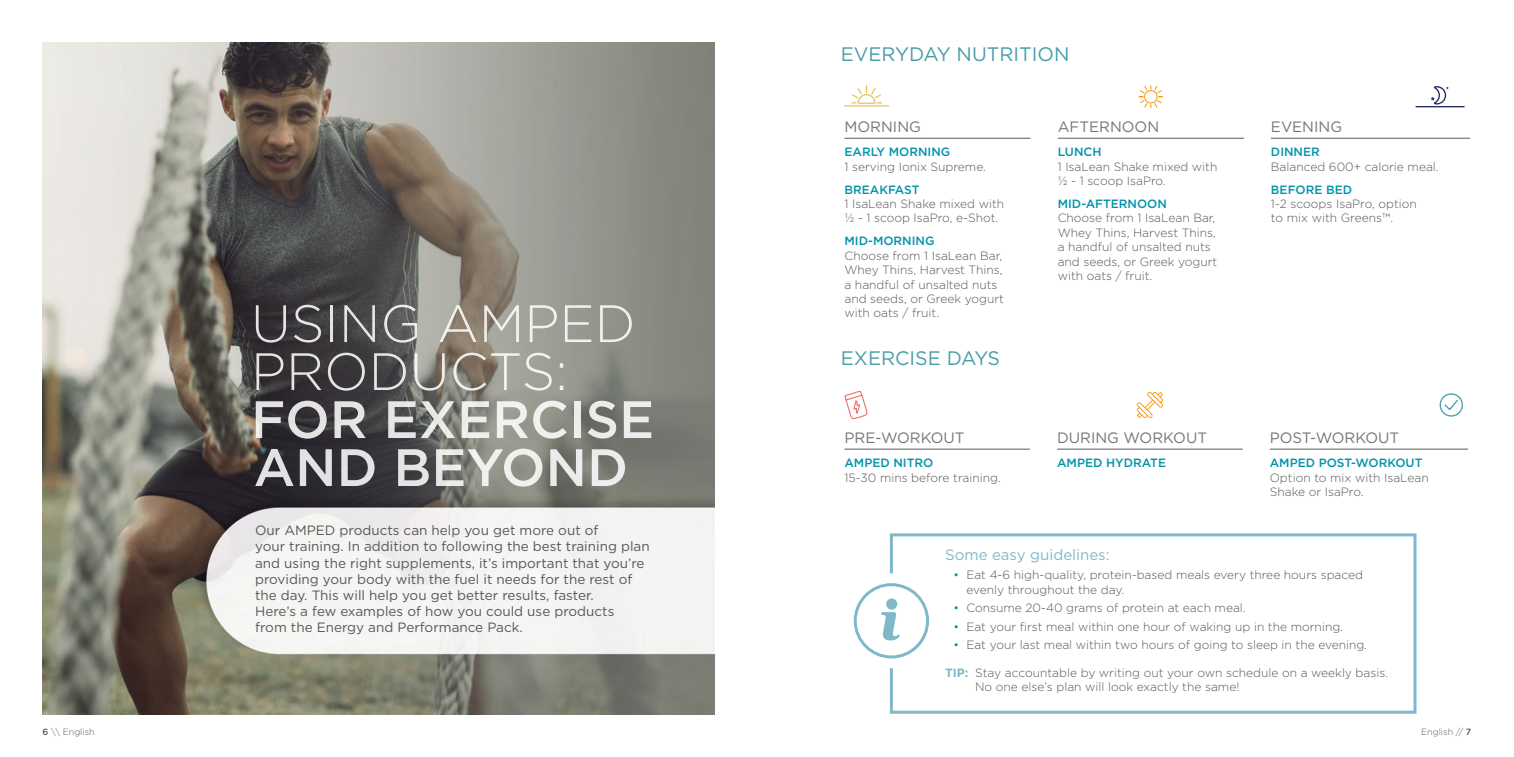
<style>
.page{position:relative;width:1514px;height:757px;background:#fff}
.page>*{position:absolute;margin:0;border:0;box-sizing:border-box;transform-origin:0 0}
.t1{font:500 52.5px/48px "Gotham";color:#fff}
.t2{font:300 52.5px/48px "Gotham";color:#fff}
.t3{font:19.5px "Gotham";color:#489da8}
.t4{font:15px "Gotham";color:#787374}
.t5{font:15px "Gotham";color:#7fb9c9}
.t6{font:13.5px/16.2px "Gotham";color:#575756}
.t7{font:300 12px/14.4px "Gotham";color:#575756}
.t8{font:500 12px "Gotham";color:#0093aa}
.t9{font:300 9px "Gotham";color:#575756}
.s1{color:#0093aa}
.s2{font-weight:700;color:#7fb9c9}
.s3{font-weight:500}
</style>
<div class="page">
<img style="left:43px;top:43px;width:671px;height:671px">
<hr style="left:844px;top:138px;width:187px;height:1px;background:#5b595a">
<hr style="left:1058px;top:138px;width:186px;height:1px;background:#5b595a">
<hr style="left:1271px;top:138px;width:199px;height:1px;background:#5b595a">
<svg style="left:844px;top:85px;width:45px;height:21px"></svg>
<svg style="left:1138px;top:85px;width:25px;height:23px"></svg>
<svg style="left:1415px;top:86px;width:49px;height:21px"></svg>
<hr style="left:844px;top:449px;width:186px;height:1px;background:#5b595a">
<hr style="left:1057px;top:449px;width:186px;height:1px;background:#5b595a">
<hr style="left:1270px;top:449px;width:198px;height:1px;background:#5b595a">
<svg style="left:844px;top:390px;width:24px;height:30px"></svg>
<svg style="left:1137px;top:392px;width:26px;height:26px"></svg>
<div style="left:1439px;top:393px;width:24px;height:24px;border:1px solid #489da8;border-radius:50%"></div>
<svg style="left:1444px;top:399px;width:14px;height:11px"></svg>
<div style="left:890px;top:533px;width:526px;height:181px;border:3px solid #7fb9c9"></div>
<svg style="left:852px;top:582px;width:78px;height:78px"></svg>
<div style="left:844px;top:573px;width:95px;height:95px;border:16px solid #fff;border-radius:50%"></div>
<div style="left:855px;top:585px;width:72px;height:72px;background:#fff;border-radius:50%"></div>
<div style="left:854px;top:583px;width:75px;height:75px;border:3px solid #7fb9c9;border-radius:50%"></div>
<div style="left:886px;top:598px;width:11px;height:12px;background:#7fb9c9;border-radius:50%"></div>
<svg style="left:881px;top:612px;width:19px;height:28px"></svg>
<h1 class="t2" style="left:251px;top:298px;width:386px">USING AMPED<br>PRODUCTS:</h1>
<h1 class="t1" style="left:251px;top:395px;width:405px">FOR EXERCISE<br>AND BEYOND</h1>
<p class="t6" style="left:255px;top:522px;width:396px">Our AMPED products can help you get more out of<br>your training. In addition to following the best training plan and using the right supplements, it’s important that you’re providing your body with the fuel it needs for the rest of the day. This will help you get better results, faster.<br>Here’s a few examples of how you could use products<br>from the Energy and Performance Pack.</p>
<h2 class="t3" style="left:841px;top:41px;width:230px">EVERYDAY NUTRITION</h2>
<p class="t4" style="left:844px;top:117px;width:78px">MORNING</p>
<p class="t4" style="left:1058px;top:117px;width:103px">AFTERNOON</p>
<p class="t4" style="left:1271px;top:117px;width:73px">EVENING</p>
<p class="t8" style="left:844px;top:144px;width:107px">EARLY MORNING</p>
<p class="t7" style="left:844px;top:159px;width:143px">1 serving Ionix Supreme.</p>
<p class="t8" style="left:844px;top:182px;width:77px">BREAKFAST</p>
<p class="t7" style="left:844px;top:196px;width:161px">1 IsaLean Shake mixed with ½ - 1 scoop IsaPro, e-Shot.</p>
<p class="t8" style="left:844px;top:233px;width:91px">MID-MORNING</p>
<p class="t7" style="left:844px;top:248px;width:161px">Choose from 1 IsaLean Bar,<br>Whey Thins, Harvest Thins, a handful of unsalted nuts and seeds, or Greek yogurt with oats / fruit.</p>
<p class="t8" style="left:1058px;top:144px;width:45px">LUNCH</p>
<p class="t7" style="left:1058px;top:159px;width:161px">1 IsaLean Shake mixed with ½ - 1 scoop IsaPro.</p>
<p class="t8" style="left:1058px;top:196px;width:111px">MID-AFTERNOON</p>
<p class="t7" style="left:1058px;top:211px;width:161px">Choose from 1 IsaLean Bar,<br>Whey Thins, Harvest Thins, a handful of unsalted nuts and seeds, or Greek yogurt with oats / fruit.</p>
<p class="t8" style="left:1271px;top:144px;width:50px">DINNER</p>
<p class="t7" style="left:1271px;top:159px;width:169px">Balanced 600+ calorie meal.</p>
<p class="t8" style="left:1271px;top:182px;width:83px">BEFORE BED</p>
<p class="t7" style="left:1271px;top:196px;width:147px">1-2 scoops IsaPro, option to mix with Greens™.</p>
<h2 class="t3" style="left:841px;top:346px;width:161px">EXERCISE DAYS</h2>
<p class="t4" style="left:844px;top:428px;width:122px">PRE-WORKOUT</p>
<p class="t4" style="left:1057px;top:428px;width:151px">DURING WORKOUT</p>
<p class="t4" style="left:1270px;top:428px;width:131px">POST-WORKOUT</p>
<p class="t8" style="left:844px;top:455px;width:90px">AMPED NITRO</p>
<p class="t7" style="left:844px;top:470px;width:158px">15-30 mins before training.</p>
<p class="t8" style="left:1057px;top:455px;width:110px">AMPED HYDRATE</p>
<p class="t8" style="left:1270px;top:455px;width:154px">AMPED POST-WORKOUT</p>
<p class="t7" style="left:1270px;top:470px;width:161px">Option to mix with IsaLean<br>Shake or IsaPro.</p>
<p class="t5" style="left:945px;top:545px;width:166px">Some easy guidelines:</p>
<p class="t7" style="left:966px;top:567px;width:398px;text-indent:-13px"><span class="s1">•</span> Eat 4-6 high-quality, protein-based meals every three hours spaced evenly throughout the day.</p>
<p class="t7" style="left:953px;top:600px;width:294px"><span class="s1">•</span> Consume 20-40 grams of protein at each meal.</p>
<p class="t7" style="left:953px;top:619px;width:391px"><span class="s1">•</span> Eat your first meal within one hour of waking up in the morning.</p>
<p class="t7" style="left:953px;top:638px;width:415px"><span class="s1">•</span> Eat your last meal within two hours of going to sleep in the evening.</p>
<p class="t7" style="left:975px;top:665px;width:414px;text-indent:-30px"><span class="s2">TIP:</span> Stay accountable by writing out your own schedule on a weekly basis.<br>No one else’s plan will look exactly the same!</p>
<p class="t9" style="left:43px;top:726px;width:54px"><span class="s3">6</span> \\ English</p>
<p class="t9" style="left:1421px;top:726px;width:52px">English // <span class="s3">7</span></p>
</div>
